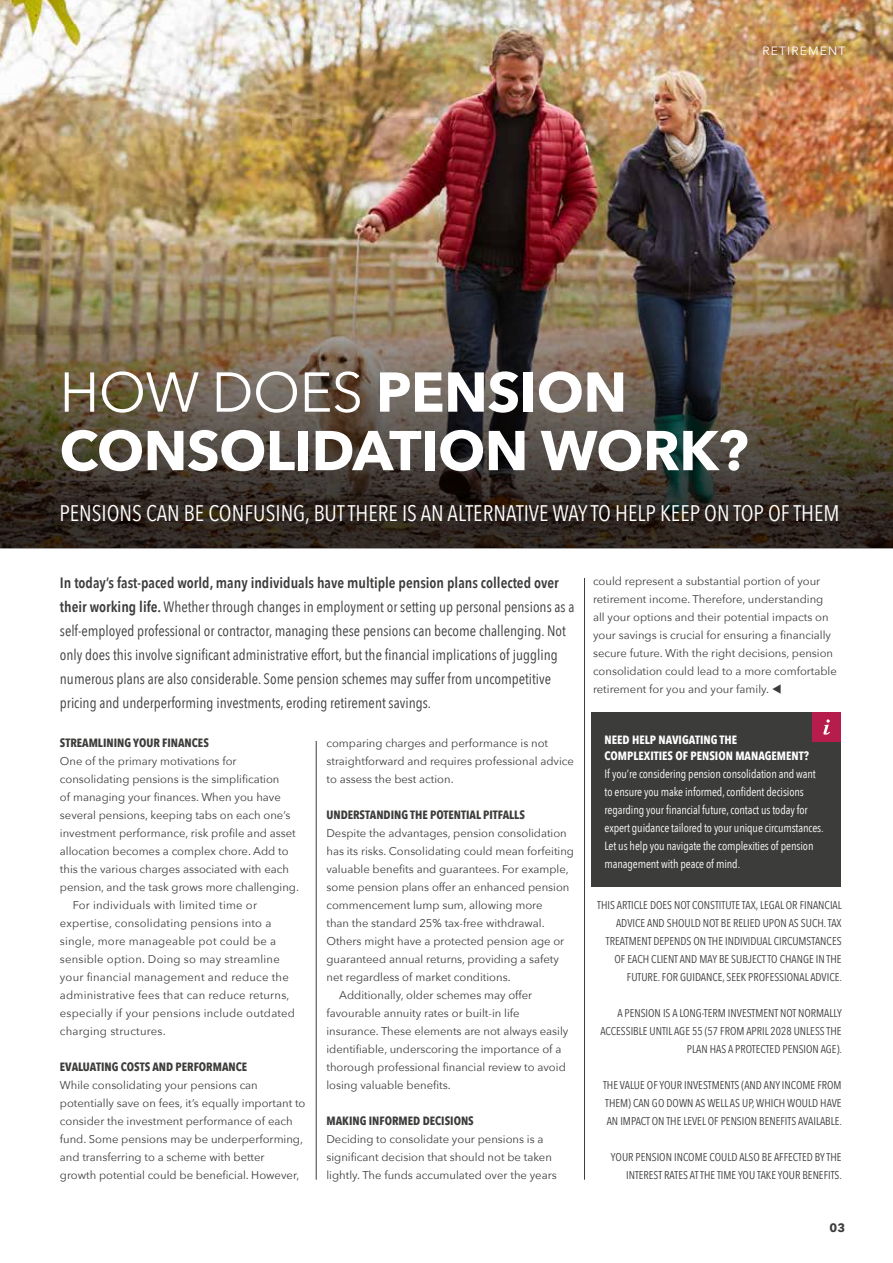
<style>
.page{position:relative;width:893px;height:1263px;background:#fff}
.page>*{position:absolute;margin:0;border:0;box-sizing:border-box;transform-origin:0 0}
.t1{font:700 55.5px/58.5px "Avenir Next";letter-spacing:-.01em;color:#fff}
.t2{font:22.5px "Avenir Next Condensed";color:#fff}
.t3{font:15px/24px "Avenir Next Condensed";color:#3c3c3b}
.t4{font:12px/18px "Avenir Next Condensed";letter-spacing:-.01em;color:#fff}
.t5{font:700 12px "Avenir Next Condensed";color:#3c3c3b}
.t6{font:700 12px/16.5px "Avenir Next Condensed";color:#fff}
.t7{font:12px "Avenir Next";letter-spacing:.1em;color:#fff}
.t8{font:700 12px "Avenir Next";color:#3c3c3b}
.t9{font:11.25px/18px "Avenir Next";color:#3c3c3b}
.t10{font:11.25px/18px "Avenir Next Condensed";color:#3c3c3b;text-align:right}
.t11{font:11.25px "Avenir Next";letter-spacing:.02em;color:#3c3c3b}
.s1{font-weight:400}
.s2{font-weight:600}
</style>
<div class="page">
<img style="left:0;top:0;width:893px;height:231px">
<img style="left:0;top:231px;width:893px;height:316px">
<div style="left:591px;top:712px;width:250px;height:175px;background:#3c3c3b"></div>
<div style="left:812px;top:712px;width:29px;height:30px;background:#b61d4c"></div>
<svg style="left:823px;top:719px;width:7px;height:15px"></svg>
<hr style="left:584px;top:578px;width:1px;height:602px;background:#3c3c3b">
<hr style="left:316px;top:741px;width:1px;height:439px;background:#3c3c3b">
<p class="t7" style="left:762px;top:40px;width:85px">RETIREMENT</p>
<h1 class="t1" style="left:60px;top:362px;width:690px"><span class="s1">HOW DOES</span> PENSION<br>CONSOLIDATION WORK?</h1>
<h2 class="t2" style="left:59px;top:494px;width:782px">PENSIONS CAN BE CONFUSING, BUT THERE IS AN ALTERNATIVE WAY TO HELP KEEP ON TOP OF THEM</h2>
<p class="t3" style="left:60px;top:570px;width:516px"><span class="s2">In today’s fast-paced world, many individuals have multiple pension plans collected over their working life.</span> Whether through changes in employment or setting up personal pensions as a self-employed professional or contractor, managing these pensions can become challenging. Not only does this involve significant administrative effort, but the financial implications of juggling numerous plans are also considerable. Some pension schemes may suffer from uncompetitive pricing and underperforming investments, eroding retirement savings.</p>
<p class="t5" style="left:60px;top:735px;width:150px">STREAMLINING YOUR FINANCES</p>
<p class="t9" style="left:60px;top:752px;width:178px">One of the primary motivations for</p>
<p class="t9" style="left:60px;top:770px;width:221px">consolidating pensions is the simplification</p>
<p class="t9" style="left:60px;top:788px;width:222px">of managing your finances. When you have</p>
<p class="t9" style="left:60px;top:806px;width:232px">several pensions, keeping tabs on each one’s</p>
<p class="t9" style="left:60px;top:824px;width:237px">investment performance, risk profile and asset</p>
<p class="t9" style="left:60px;top:842px;width:230px">allocation becomes a complex chore. Add to</p>
<p class="t9" style="left:60px;top:860px;width:230px">this the various charges associated with each</p>
<p class="t9" style="left:60px;top:878px;width:241px">pension, and the task grows more challenging.</p>
<p class="t11" style="left:73px;top:896px;width:186px">For individuals with limited time or</p>
<p class="t11" style="left:60px;top:914px;width:213px">expertise, consolidating pensions into a</p>
<p class="t11" style="left:60px;top:932px;width:218px">single, more manageable pot could be a</p>
<p class="t11" style="left:60px;top:950px;width:221px">sensible option. Doing so may streamline</p>
<p class="t11" style="left:60px;top:968px;width:230px">your financial management and reduce the</p>
<p class="t11" style="left:60px;top:986px;width:231px">administrative fees that can reduce returns,</p>
<p class="t11" style="left:60px;top:1004px;width:237px">especially if your pensions include outdated</p>
<p class="t11" style="left:60px;top:1022px;width:107px">charging structures.</p>
<p class="t5" style="left:60px;top:1059px;width:189px">EVALUATING COSTS AND PERFORMANCE</p>
<p class="t9" style="left:60px;top:1076px;width:247px">While consolidating your pensions can potentially save on fees, it’s equally important to consider the investment performance of each fund. Some pensions may be underperforming, and transferring to a scheme with better<br>growth potential could be beneficial. However,</p>
<p class="t9" style="left:326px;top:734px;width:249px">comparing charges and performance is not straightforward and requires professional advice to assess the best action.</p>
<p class="t5" style="left:326px;top:807px;width:200px">UNDERSTANDING THE POTENTIAL PITFALLS</p>
<p class="t9" style="left:326px;top:824px;width:242px">Despite the advantages, pension consolidation</p>
<p class="t9" style="left:326px;top:842px;width:249px">has its risks. Consolidating could mean forfeiting</p>
<p class="t9" style="left:326px;top:860px;width:244px">valuable benefits and guarantees. For example,</p>
<p class="t9" style="left:326px;top:878px;width:244px">some pension plans offer an enhanced pension</p>
<p class="t9" style="left:326px;top:896px;width:218px">commencement lump sum, allowing more</p>
<p class="t9" style="left:326px;top:914px;width:220px">than the standard 25% tax-free withdrawal.</p>
<p class="t9" style="left:326px;top:932px;width:239px">Others might have a protected pension age or</p>
<p class="t9" style="left:326px;top:950px;width:234px">guaranteed annual returns, providing a safety</p>
<p class="t9" style="left:326px;top:968px;width:186px">net regardless of market conditions.</p>
<p class="t9" style="left:339px;top:986px;width:194px">Additionally, older schemes may offer</p>
<p class="t9" style="left:326px;top:1004px;width:195px">favourable annuity rates or built-in life</p>
<p class="t9" style="left:326px;top:1022px;width:243px">insurance. These elements are not always easily</p>
<p class="t9" style="left:326px;top:1040px;width:237px">identifiable, underscoring the importance of a</p>
<p class="t9" style="left:326px;top:1058px;width:241px">thorough professional financial review to avoid</p>
<p class="t9" style="left:326px;top:1076px;width:126px">losing valuable benefits.</p>
<p class="t5" style="left:326px;top:1113px;width:149px">MAKING INFORMED DECISIONS</p>
<p class="t9" style="left:326px;top:1130px;width:232px">Deciding to consolidate your pensions is a significant decision that should not be taken lightly. The funds accumulated over the years</p>
<p class="t9" style="left:593px;top:572px;width:245px">could represent a substantial portion of your retirement income. Therefore, understanding all your options and their potential impacts on your savings is crucial for ensuring a financially secure future. With the right decisions, pension consolidation could lead to a more comfortable retirement for you and your family. ▼</p>
<p class="t6" style="left:605px;top:731px;width:206px">NEED HELP NAVIGATING THE<br>COMPLEXITIES OF PENSION MANAGEMENT?</p>
<p class="t4" style="left:605px;top:764px;width:221px">If you’re considering pension consolidation and want to ensure you make informed, confident decisions regarding your financial future, contact us today for expert guidance tailored to your unique circumstances.<br>Let us help you navigate the complexities of pension management with peace of mind.</p>
<p class="t10" style="left:597px;top:896px;width:246px">THIS ARTICLE DOES NOT CONSTITUTE TAX, LEGAL OR FINANCIAL ADVICE AND SHOULD NOT BE RELIED UPON AS SUCH. TAX TREATMENT DEPENDS ON THE INDIVIDUAL CIRCUMSTANCES OF EACH CLIENT AND MAY BE SUBJECT TO CHANGE IN THE FUTURE. FOR GUIDANCE, SEEK PROFESSIONAL ADVICE.</p>
<p class="t10" style="left:600px;top:1004px;width:243px">A PENSION IS A LONG-TERM INVESTMENT NOT NORMALLY<br>ACCESSIBLE UNTIL AGE 55 (57 FROM APRIL 2028 UNLESS THE<br>PLAN HAS A PROTECTED PENSION AGE).</p>
<p class="t10" style="left:603px;top:1076px;width:240px;text-align:justify">THE VALUE OF YOUR INVESTMENTS (AND ANY INCOME FROM THEM) CAN GO DOWN AS WELL AS UP, WHICH WOULD HAVE AN IMPACT ON THE LEVEL OF PENSION BENEFITS AVAILABLE.</p>
<p class="t10" style="left:611px;top:1148px;width:232px">YOUR PENSION INCOME COULD ALSO BE AFFECTED BY THE<br>INTEREST RATES AT THE TIME YOU TAKE YOUR BENEFITS.</p>
<p class="t8" style="left:830px;top:1218px;width:17px">03</p>
</div>
